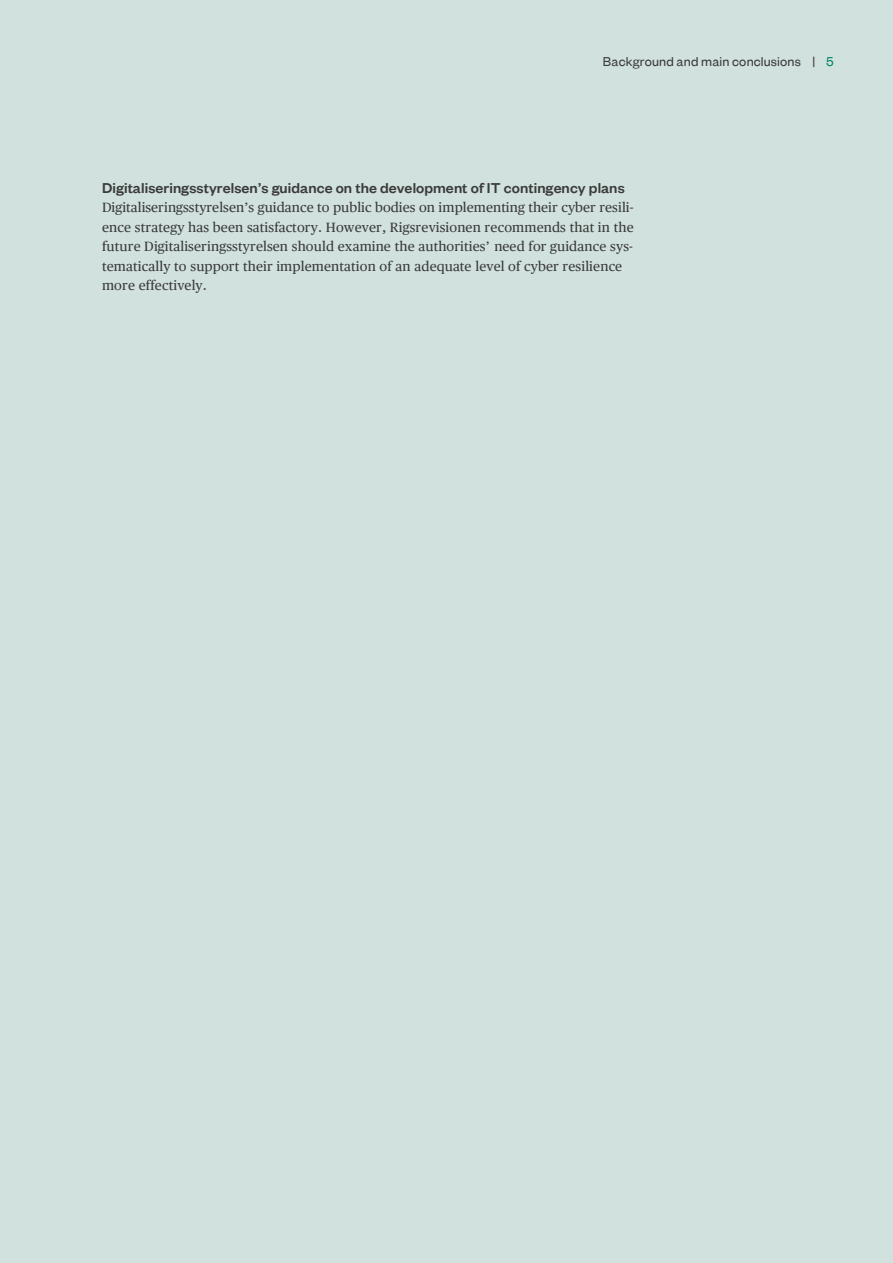
<style>
.page{position:relative;width:893px;height:1263px;background:#d1e2de}
.page>*{position:absolute;margin:0;border:0;box-sizing:border-box;transform-origin:0 0}
.t1{font:500 15.9px "Founders Grotesk";letter-spacing:.005em;color:#3b3b3b}
.t2{font:14.25px "Founders Grotesk";letter-spacing:.01em;color:#3b3b3b}
.t3{font:13.5px/19.5px "Publico Text";letter-spacing:.01em;color:#3b3b3b}
.s1{color:#008567}
</style>
<div class="page">
<p class="t2" style="left:603px;top:53px;width:232px">Background and main conclusions | <span class="s1">5</span></p>
<p class="t1" style="left:102px;top:177px;width:524px">Digitaliseringsstyrelsen’s guidance on the development of IT contingency plans</p>
<p class="t3" style="left:102px;top:199px;width:533px">Digitaliseringsstyrelsen’s guidance to public bodies on implementing their cyber resili&shy;ence strategy has been satisfactory. However, Rigsrevisionen recommends that in the future Digitaliseringsstyrelsen should examine the authorities’ need for guidance sys&shy;tematically to support their implementation of an adequate level of cyber resilience more effectively.</p>
</div>
